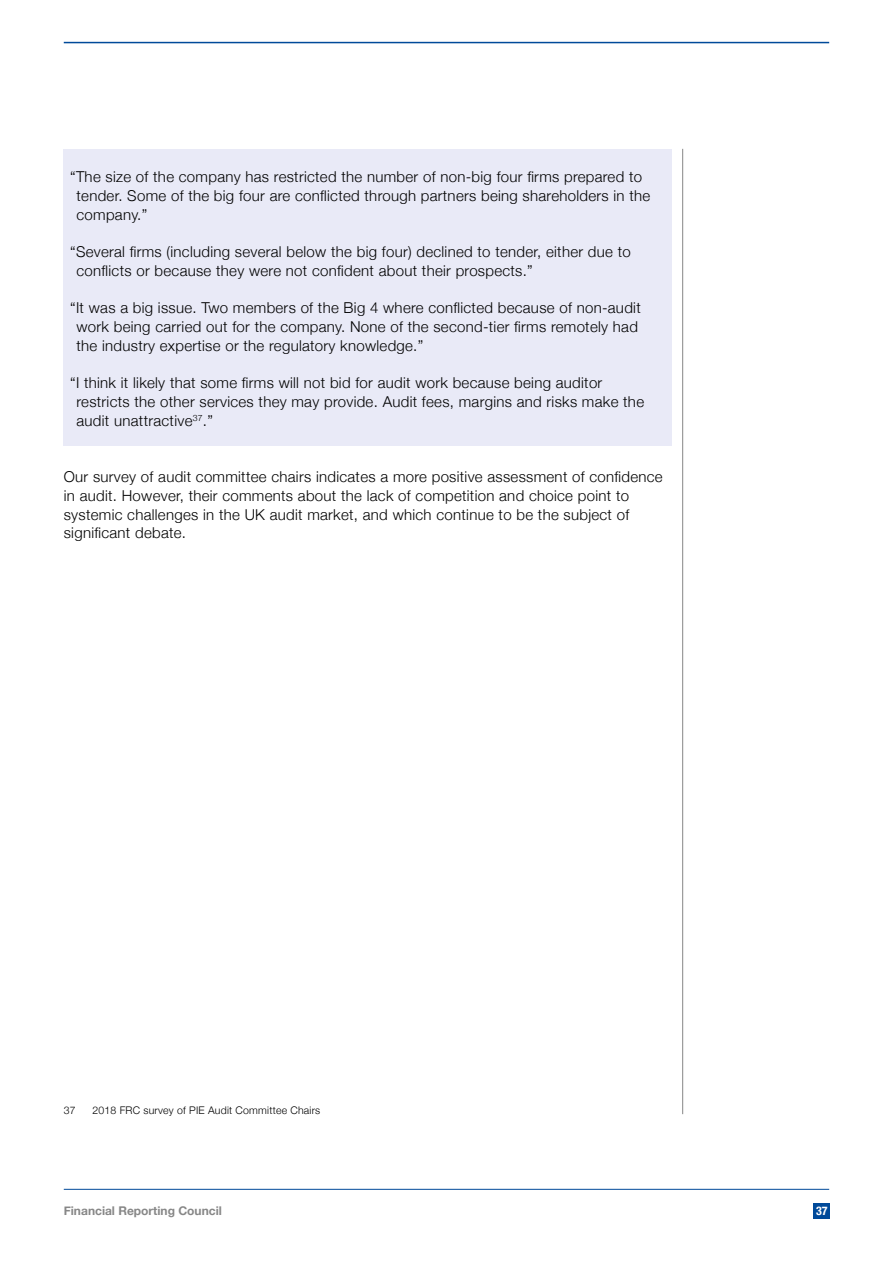
<style>
.page{position:relative;width:893px;height:1263px;background:#fff}
.page>*{position:absolute;margin:0;border:0;box-sizing:border-box;transform-origin:0 0}
.t1{font:300 15px/18.8px "Helvetica Neue";letter-spacing:.02em;color:#000}
.t2{font:700 12px "Helvetica Neue";color:#878787}
.t3{font:700 condensed 12px "Helvetica Neue";color:#fff}
.t4{font:300 10.5px "Helvetica Neue";letter-spacing:.02em;color:#000}
</style>
<div class="page">
<div style="left:814px;top:1203px;width:16px;height:15px;background:#004a9a"></div>
<hr style="left:64px;top:42px;width:765px;height:1px;background:#004a9a">
<hr style="left:682px;top:149px;width:1px;height:965px;background:#878787">
<hr style="left:64px;top:1189px;width:765px;height:1px;background:#004a9a">
<div style="left:64px;top:149px;width:608px;height:296px;background:#e9eaf7"></div>
<p class="t1" style="left:77px;top:166px;width:575px;text-indent:-6px">“The size of the company has restricted the number of non-big four firms prepared to tender. Some of the big four are conflicted through partners being shareholders in the company.”</p>
<p class="t1" style="left:77px;top:241px;width:556px;text-indent:-6px">“Several firms (including several below the big four) declined to tender, either due to conflicts or because they were not confident about their prospects.”</p>
<p class="t1" style="left:77px;top:298px;width:566px;text-indent:-6px">“It was a big issue. Two members of the Big 4 where conflicted because of non-audit work being carried out for the company. None of the second-tier firms remotely had the industry expertise or the regulatory knowledge.”</p>
<p class="t1" style="left:77px;top:373px;width:569px;text-indent:-6px">“I think it likely that some firms will not bid for audit work because being auditor restricts the other services they may provide. Audit fees, margins and risks make the audit unattractive<sup>37</sup>.”</p>
<p class="t1" style="left:64px;top:466px;width:600px">Our survey of audit committee chairs indicates a more positive assessment of confidence in audit. However, their comments about the lack of competition and choice point to systemic challenges in the UK audit market, and which continue to be the subject of significant debate.</p>
<p class="t4" style="left:64px;top:1102px;width:13px">37</p>
<p class="t4" style="left:92px;top:1102px;width:229px">2018 FRC survey of PIE Audit Committee Chairs</p>
<p class="t2" style="left:64px;top:1201px;width:160px">Financial Reporting Council</p>
<p class="t3" style="left:816px;top:1201px;width:13px">37</p>
</div>
